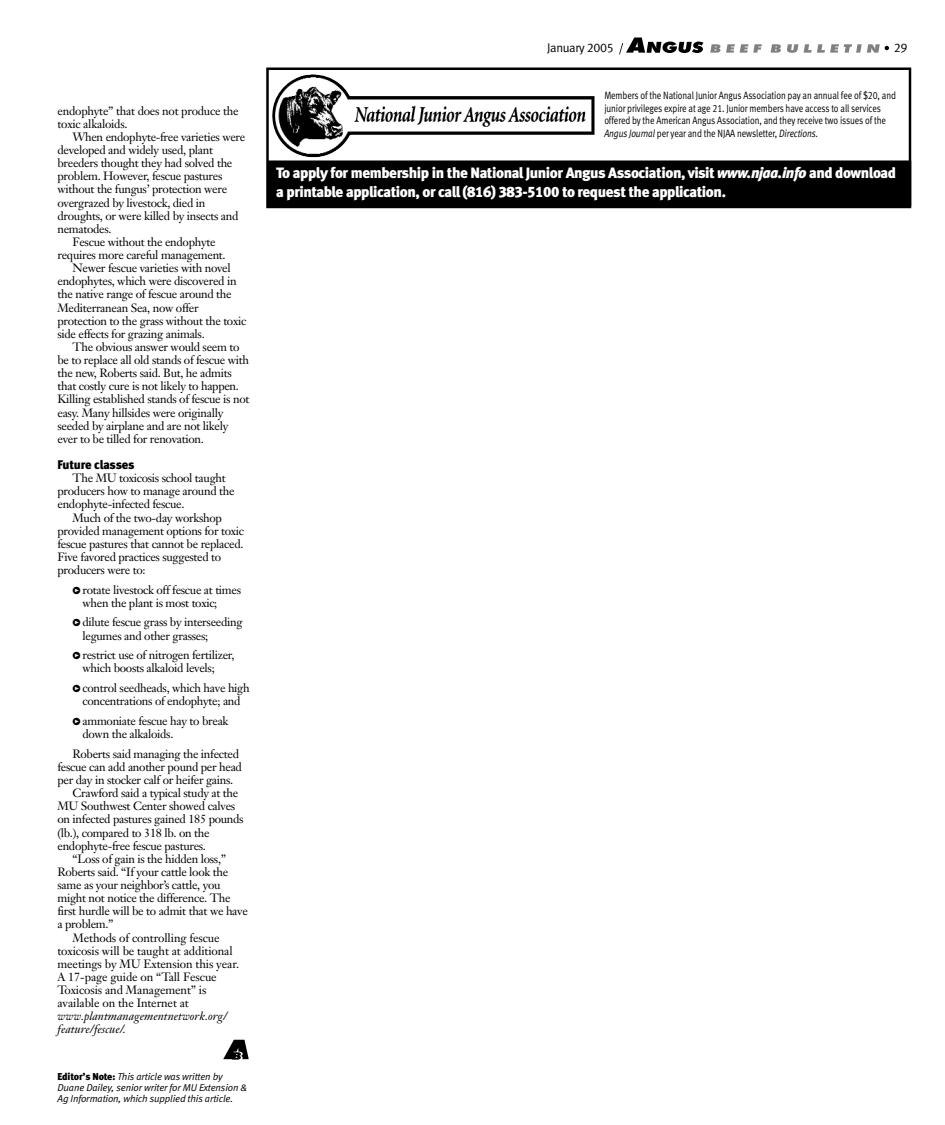
<style>
.page{position:relative;width:945px;height:1125px;background:#fff}
.page>*{position:absolute;margin:0;border:0;box-sizing:border-box;transform-origin:0 0}
.t1{font:15px/18.8px "Meta Black LF";letter-spacing:-.03em;color:#fff}
.t2{font:12.5px "Meta Normal LF";letter-spacing:-.03em;color:#000}
.t3{font:12.5px "Meta Black LF";letter-spacing:-.015em;color:#000}
.t4{font:11.88px/13.1px "Janson Text";letter-spacing:-.025em;color:#000}
.t5{font:italic 11.88px/13.1px "Janson Text";color:#000}
.t6{font:10.62px/12.5px "Meta Normal LF";letter-spacing:-.01em;color:#000;scale:.83 1}
.t7{font:italic 10px/11.2px "Meta Normal LF";letter-spacing:-.01em;color:#000}
.s1{font-family:"Meta Black Caps Expert";font-size:10px}
.s2{font-family:"Meta Black LF";font-style:normal}
.s3{font-style:italic}
</style>
<div class="page">
<svg style="left:619px;top:38px;width:270px;height:16px"></svg>
<svg style="left:223px;top:1040px;width:26px;height:20px"></svg>
<div style="left:266px;top:68px;width:645px;height:140px;border:2px solid #000"></div>
<img style="left:272px;top:74px;width:323px;height:84px">
<div style="left:268px;top:161px;width:643px;height:45px;background:#000"></div>
<div style="left:267px;top:160px;width:644px;height:46px;border:1px solid #000"></div>
<p class="t4" style="left:58px;top:105px;width:183px">endophyte” that does not produce the toxic alkaloids.</p>
<p class="t4" style="left:73px;top:131px;width:174px">When endophyte-free varieties were</p>
<p class="t4" style="left:58px;top:144px;width:157px">developed and widely used, plant</p>
<p class="t4" style="left:58px;top:158px;width:176px">breeders thought they had solved the</p>
<p class="t4" style="left:58px;top:171px;width:167px">problem. However, fescue pastures</p>
<p class="t4" style="left:58px;top:184px;width:171px">without the fungus’ protection were</p>
<p class="t4" style="left:58px;top:197px;width:150px">overgrazed by livestock, died in</p>
<p class="t4" style="left:58px;top:210px;width:183px">droughts, or were killed by insects and</p>
<p class="t4" style="left:58px;top:223px;width:56px">nematodes.</p>
<p class="t4" style="left:73px;top:236px;width:145px">Fescue without the endophyte</p>
<p class="t4" style="left:58px;top:249px;width:170px">requires more careful management.</p>
<p class="t4" style="left:73px;top:263px;width:160px">Newer fescue varieties with novel</p>
<p class="t4" style="left:58px;top:276px;width:181px">endophytes, which were discovered in</p>
<p class="t4" style="left:58px;top:289px;width:176px">the native range of fescue around the</p>
<p class="t4" style="left:58px;top:302px;width:143px">Mediterranean Sea, now offer</p>
<p class="t4" style="left:58px;top:315px;width:190px">protection to the grass without the toxic</p>
<p class="t4" style="left:58px;top:328px;width:149px">side effects for grazing animals.</p>
<p class="t4" style="left:73px;top:341px;width:168px">The obvious answer would seem to</p>
<p class="t4" style="left:58px;top:354px;width:193px">be to replace all old stands of fescue with</p>
<p class="t4" style="left:58px;top:368px;width:176px">the new, Roberts said. But, he admits</p>
<p class="t4" style="left:58px;top:381px;width:183px">that costly cure is not likely to happen.</p>
<p class="t4" style="left:58px;top:394px;width:193px">Killing established stands of fescue is not</p>
<p class="t4" style="left:58px;top:407px;width:167px">easy. Many hillsides were originally</p>
<p class="t4" style="left:58px;top:420px;width:172px">seeded by airplane and are not likely</p>
<p class="t4" style="left:58px;top:433px;width:148px">ever to be tilled for renovation.</p>
<p class="t3" style="left:58px;top:460px;width:79px">Future classes</p>
<p class="t4" style="left:57px;top:473px;width:179px;text-indent:15px">The MU toxicosis school taught producers how to manage around the endophyte-infected fescue.</p>
<p class="t4" style="left:57px;top:512px;width:188px;text-indent:15px">Much of the two-day workshop provided management options for toxic fescue pastures that cannot be replaced.<br>Five favored practices suggested to producers were to:</p>
<p class="t4" style="left:82px;top:584px;width:160px;text-indent:-10px"><span class="s1">X</span> rotate livestock off fescue at times when the plant is most toxic;</p>
<p class="t4" style="left:82px;top:617px;width:162px;text-indent:-10px"><span class="s1">X</span> dilute fescue grass by interseeding legumes and other grasses;</p>
<p class="t4" style="left:82px;top:650px;width:154px;text-indent:-10px"><span class="s1">X</span> restrict use of nitrogen fertilizer, which boosts alkaloid levels;</p>
<p class="t4" style="left:72px;top:683px;width:179px;text-align:center"><span class="s1">X</span> control seedheads, which have high concentrations of endophyte; and</p>
<p class="t4" style="left:82px;top:715px;width:148px;text-indent:-10px"><span class="s1">X</span> ammoniate fescue hay to break down the alkaloids.</p>
<p class="t4" style="left:73px;top:748px;width:168px">Roberts said managing the infected</p>
<p class="t4" style="left:57px;top:761px;width:186px">fescue can add another pound per head</p>
<p class="t4" style="left:57px;top:774px;width:177px">per day in stocker calf or heifer gains.</p>
<p class="t4" style="left:73px;top:788px;width:167px">Crawford said a typical study at the</p>
<p class="t4" style="left:57px;top:801px;width:179px">MU Southwest Center showed calves</p>
<p class="t4" style="left:57px;top:814px;width:188px">on infected pastures gained 185 pounds</p>
<p class="t4" style="left:57px;top:827px;width:154px">(lb.), compared to 318 lb. on the</p>
<p class="t4" style="left:57px;top:840px;width:150px">endophyte-free fescue pastures.</p>
<p class="t4" style="left:73px;top:853px;width:155px">“Loss of gain is the hidden loss,”</p>
<p class="t4" style="left:57px;top:866px;width:172px">Roberts said. “If your cattle look the</p>
<p class="t4" style="left:57px;top:879px;width:165px">same as your neighbor’s cattle, you</p>
<p class="t4" style="left:57px;top:893px;width:175px">might not notice the difference. The</p>
<p class="t4" style="left:57px;top:906px;width:192px">first hurdle will be to admit that we have</p>
<p class="t4" style="left:57px;top:919px;width:58px">a problem.”</p>
<p class="t4" style="left:73px;top:932px;width:149px">Methods of controlling fescue</p>
<p class="t4" style="left:57px;top:945px;width:177px">toxicosis will be taught at additional</p>
<p class="t4" style="left:57px;top:958px;width:183px">meetings by MU Extension this year.</p>
<p class="t4" style="left:57px;top:971px;width:161px">A 17-page guide on “Tall Fescue</p>
<p class="t4" style="left:57px;top:984px;width:151px">Toxicosis and Management” is</p>
<p class="t4" style="left:57px;top:998px;width:133px">available on the Internet at</p>
<p class="t5" style="left:57px;top:1011px;width:171px">www.plantmanagementnetwork.org/ feature/fescue/.</p>
<p class="t7" style="left:58px;top:1071px;width:191px"><span class="s2">Editor’s Note:</span> This article was written by<br>Duane Dailey, senior writer for MU Extension &amp;<br>Ag Information, which supplied this article.</p>
<p class="t2" style="left:547px;top:43px;width:68px">January 2005</p>
<p class="t2" style="left:894px;top:43px;width:15px">29</p>
<p class="t6" style="left:604px;top:90px;width:353px">Members of the National Junior Angus Association pay an annual fee of $20, and junior privileges expire at age 21. Junior members have access to all services offered by the American Angus Association, and they receive two issues of the <span class="s3">Angus Journal</span> per year and the NJAA newsletter, <span class="s3">Directions.</span></p>
<p class="t1" style="left:276px;top:165px;width:622px">To apply for membership in the National Junior Angus Association, visit <span class="s3">www.njaa.info</span> and download a printable application, or call (816) 383-5100 to request the application.</p>
</div>
